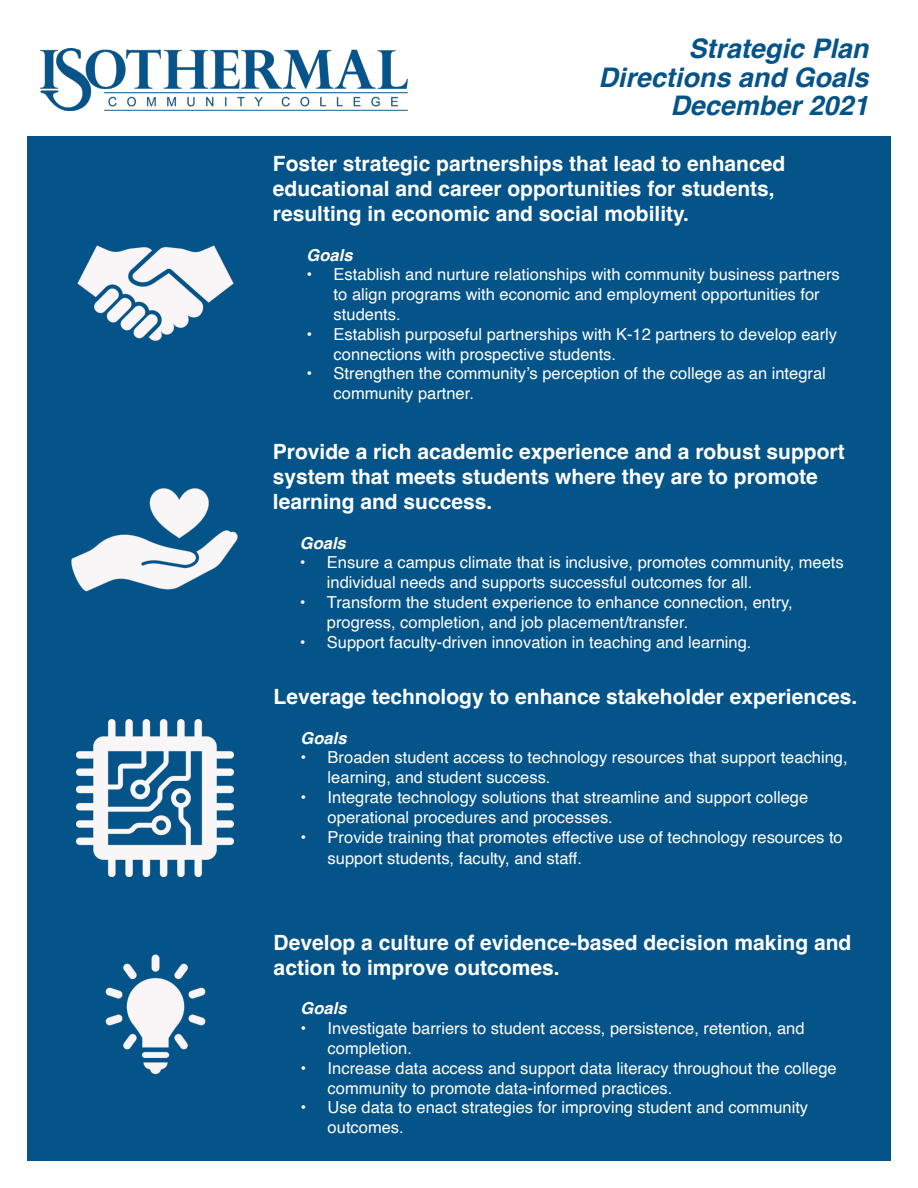
<style>
.page{position:relative;width:918px;height:1188px;background:#fff}
.page>*{position:absolute;margin:0;border:0;box-sizing:border-box;transform-origin:0 0}
.t1{font:italic 700 27px "Helvetica";color:#045389}
.t2{font:700 21px/25.2px "Helvetica";color:#fff}
.t3{font:16.5px/19.8px "Helvetica";color:#fff}
.t4{font:italic 700 16.5px "Helvetica";color:#fff}
</style>
<div class="page">
<div style="left:27px;top:136px;width:864px;height:1025px;background:#045389"></div>
<img style="left:77px;top:245px;width:157px;height:96px">
<img style="left:77px;top:719px;width:157px;height:157px">
<img style="left:71px;top:488px;width:167px;height:104px">
<img style="left:40px;top:49px;width:367px;height:62px">
<img style="left:105px;top:954px;width:101px;height:121px">
<p class="t1" style="left:688px;top:32px;width:182px">Strategic Plan</p>
<p class="t1" style="left:598px;top:61px;width:272px">Directions and Goals</p>
<p class="t1" style="left:670px;top:89px;width:200px">December 2021</p>
<p class="t2" style="left:273px;top:153px;width:514px">Foster strategic partnerships that lead to enhanced</p>
<p class="t2" style="left:273px;top:178px;width:503px">educational and career opportunities for students,</p>
<p class="t2" style="left:273px;top:203px;width:418px">resulting in economic and social mobility.</p>
<p class="t4" style="left:307px;top:245px;width:47px">Goals</p>
<p class="t3" style="left:334px;top:265px;width:508px;text-indent:-27px">• Establish and nurture relationships with community business partners to align programs with economic and employment opportunities for students.</p>
<p class="t3" style="left:334px;top:325px;width:505px;text-indent:-27px">• Establish purposeful partnerships with K-12 partners to develop early connections with prospective students.</p>
<p class="t3" style="left:334px;top:364px;width:494px;text-indent:-27px">• Strengthen the community’s perception of the college as an integral community partner.</p>
<p class="t2" style="left:273px;top:441px;width:573px">Provide a rich academic experience and a robust support system that meets students where they are to promote learning and success.</p>
<p class="t4" style="left:300px;top:533px;width:47px">Goals</p>
<p class="t3" style="left:327px;top:553px;width:518px;text-indent:-27px">• Ensure a campus climate that is inclusive, promotes community, meets individual needs and supports successful outcomes for all.</p>
<p class="t3" style="left:327px;top:593px;width:467px;text-indent:-27px">• Transform the student experience to enhance connection, entry, progress, completion, and job placement/transfer.</p>
<p class="t3" style="left:300px;top:632px;width:453px">• Support faculty-driven innovation in teaching and learning.</p>
<p class="t2" style="left:274px;top:686px;width:585px">Leverage technology to enhance stakeholder experiences.</p>
<p class="t4" style="left:301px;top:728px;width:47px">Goals</p>
<p class="t3" style="left:328px;top:748px;width:522px;text-indent:-27px">• Broaden student access to technology resources that support teaching, learning, and student success.</p>
<p class="t3" style="left:328px;top:788px;width:482px;text-indent:-27px">• Integrate technology solutions that streamline and support college operational procedures and processes.</p>
<p class="t3" style="left:328px;top:827px;width:517px;line-height:21.6px;text-indent:-27px">• Provide training that promotes effective use of technology resources to support students, faculty, and staff.</p>
<p class="t2" style="left:274px;top:932px;width:579px">Develop a culture of evidence-based decision making and action to improve outcomes.</p>
<p class="t4" style="left:301px;top:998px;width:47px">Goals</p>
<p class="t3" style="left:328px;top:1019px;width:478px;text-indent:-27px">• Investigate barriers to student access, persistence, retention, and completion.</p>
<p class="t3" style="left:328px;top:1059px;width:511px;text-indent:-27px">• Increase data access and support data literacy throughout the college community to promote data-informed practices.</p>
<p class="t3" style="left:328px;top:1098px;width:482px;text-indent:-27px">• Use data to enact strategies for improving student and community outcomes.</p>
</div>
